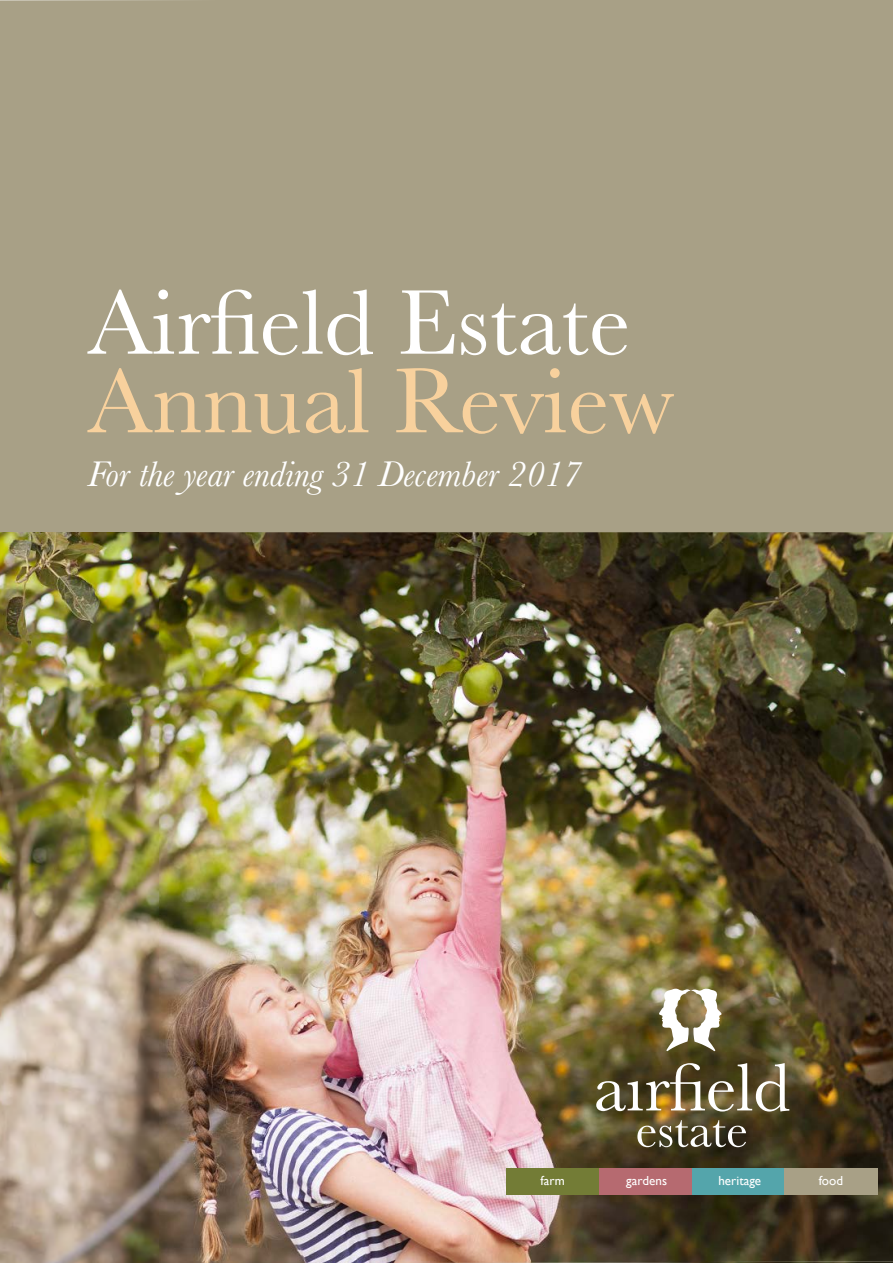
<style>
.page{position:relative;width:893px;height:1263px;background:#fff}
.page>*{position:absolute;margin:0;border:0;box-sizing:border-box;transform-origin:0 0}
.t1{font:95.55px "Baskerville";color:#fff}
.t2{font:95.55px "Baskerville";color:#f8d19d}
.t3{font:italic 36.9px "Baskerville";color:#fff}
.t4{font:13.05px "Gill Sans";color:#fff}
</style>
<div class="page">
<div style="left:0;top:0;width:893px;height:532px;background:#a8a086"></div>
<img style="left:0;top:532px;width:893px;height:731px">
<svg style="left:596px;top:1063px;width:193px;height:48px"></svg>
<svg style="left:637px;top:1120px;width:109px;height:27px;background:#736c55"></svg>
<svg style="left:659px;top:988px;width:63px;height:63px"></svg>
<div style="left:599px;top:1168px;width:93px;height:26px;background:#b66a70"></div>
<div style="left:506px;top:1168px;width:93px;height:26px;background:#737c36"></div>
<div style="left:692px;top:1168px;width:92px;height:26px;background:#54a5ab"></div>
<div style="left:784px;top:1168px;width:94px;height:26px;background:#a8a086"></div>
<h1 class="t1" style="left:87px;top:262px;width:545px">Airfield Estate</h1>
<h1 class="t2" style="left:87px;top:340px;width:588px">Annual Review</h1>
<p class="t3" style="left:87px;top:449px;width:496px">For the year ending 31 December 2017</p>
<p class="t4" style="left:540px;top:1173px;width:26px">farm</p>
<p class="t4" style="left:626px;top:1173px;width:42px">gardens</p>
<p class="t4" style="left:718px;top:1173px;width:44px">heritage</p>
<p class="t4" style="left:819px;top:1173px;width:26px">food</p>
</div>
